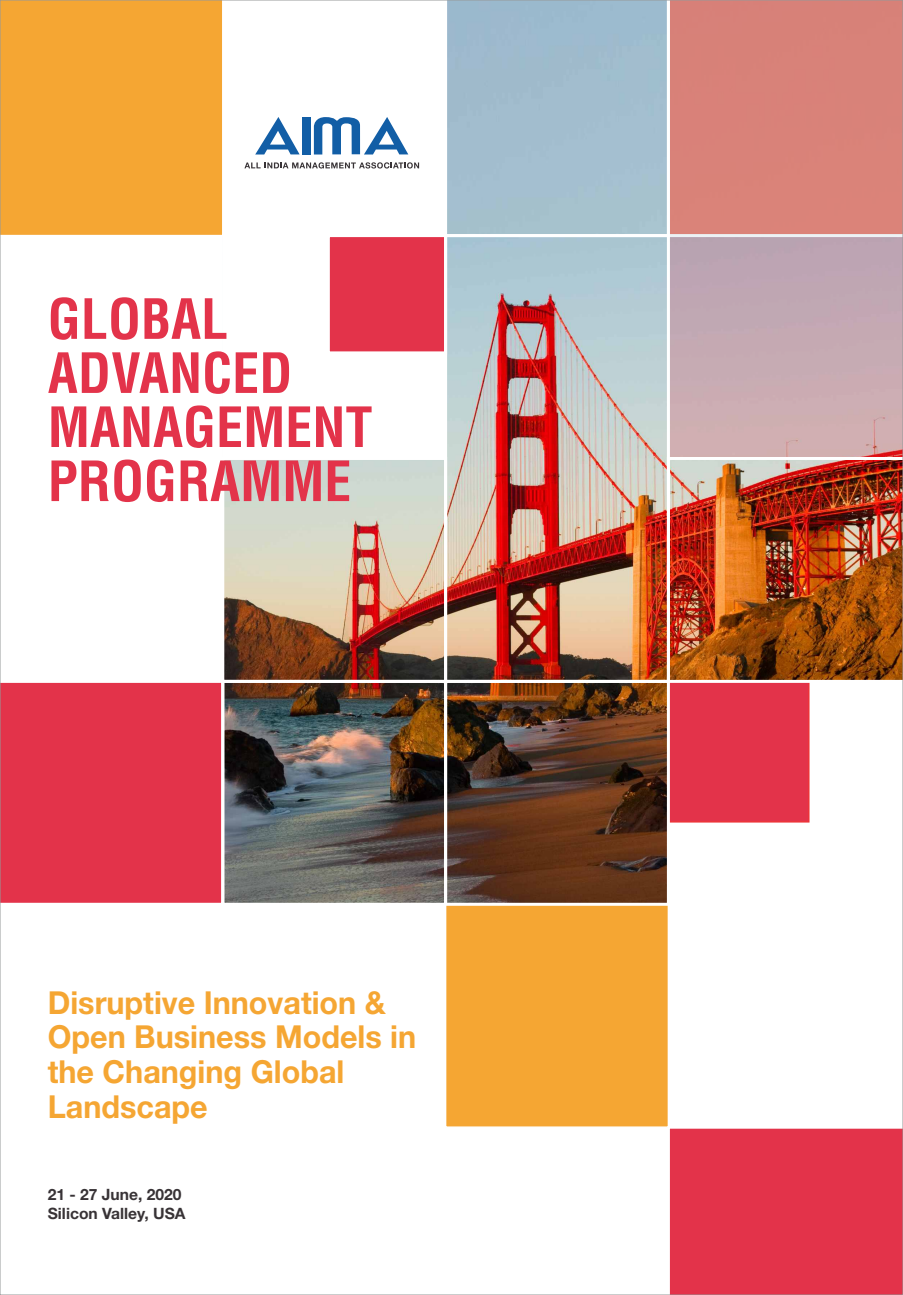
<style>
.page{position:relative;width:903px;height:1295px;background:#fff}
.page>*{position:absolute;margin:0;border:0;box-sizing:border-box;transform-origin:0 0}
.t1{font:700 condensed 54.15px/54px "Helvetica";color:#e3334a}
.t2{font:700 31.65px/34.7px "Helvetica Neue";color:#f5a633;scale:.96 1}
.t3{font:700 15.6px/18.6px "Helvetica Neue";color:#383336}
</style>
<div class="page">
<img style="left:225px;top:461px;width:441px;height:440px">
<div style="left:670px;top:2px;width:231px;height:230px;background:#d98279"></div>
<svg style="left:671px;top:232px;width:230px;height:225px;background:#c6a9b2"></svg>
<div style="left:2px;top:678px;width:224px;height:225px;background:#e3334a"></div>
<div style="left:669px;top:1128px;width:232px;height:164px;background:#e3334a"></div>
<div style="left:329px;top:237px;width:113px;height:115px;background:#e3334a"></div>
<div style="left:221px;top:680px;width:226px;height:225px;border:3px solid #fff"></div>
<div style="left:670px;top:683px;width:140px;height:140px;background:#e3334a"></div>
<img style="left:671px;top:460px;width:230px;height:223px">
<div style="left:446px;top:905px;width:222px;height:222px;background:#f5a633"></div>
<div style="left:444px;top:680px;width:226px;height:225px;border:3px solid #fff"></div>
<div style="left:447px;top:2px;width:220px;height:230px;background:#a2bdce"></div>
<img style="left:442px;top:232px;width:229px;height:452px">
<svg style="left:2px;top:678px;width:219px;height:3px"></svg>
<div style="left:2px;top:2px;width:220px;height:233px;background:#f5a633"></div>
<div style="left:221px;top:457px;width:226px;height:226px;border:3px solid #fff"></div>
<svg style="left:244px;top:162px;width:175px;height:6px"></svg>
<div style="left:302px;top:117px;width:8px;height:37px;background:#125ea6"></div>
<svg style="left:255px;top:117px;width:45px;height:37px"></svg>
<svg style="left:314px;top:117px;width:94px;height:37px"></svg>
<h1 class="t1" style="left:48px;top:298px;width:326px">GLOBAL<br>ADVANCED<br>MANAGEMENT<br>PROGRAMME</h1>
<p class="t2" style="left:48px;top:987px;width:385px">Disruptive Innovation &amp;<br>Open Business Models in the Changing Global<br>Landscape</p>
<p class="t3" style="left:48px;top:1186px;width:139px">21 - 27 June, 2020<br>Silicon Valley, USA</p>
</div>
